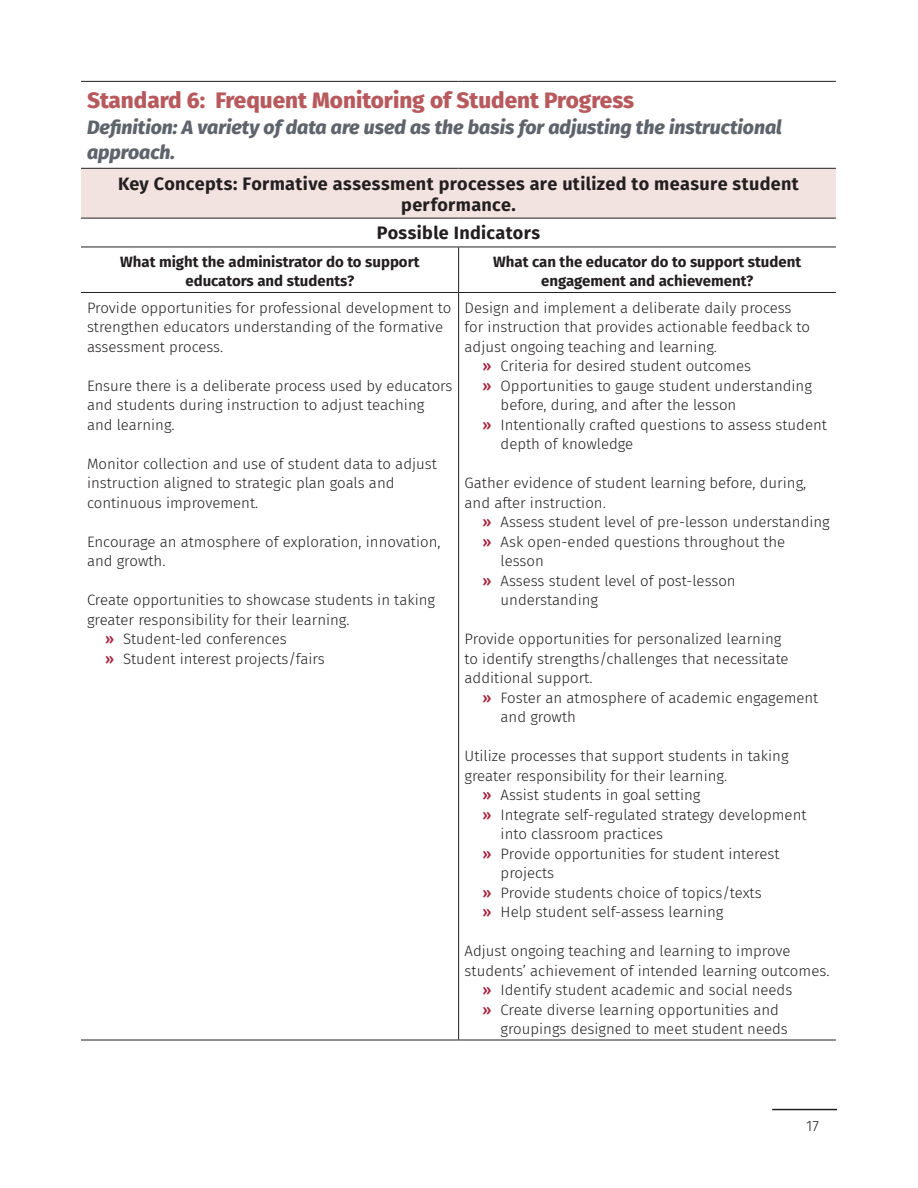
<style>
.page{position:relative;width:918px;height:1188px;background:#fff}
.page>*{position:absolute;margin:0;border:0;box-sizing:border-box;transform-origin:0 0}
.t1{font:800 22.5px "Fira Sans";color:#b85a5d}
.Definition{font:italic 800 19.5px/25.5px "Fira Sans";color:#5f636b}
.Key_Concept_and_Indi{font:700 18px/21px "Fira Sans";letter-spacing:.02em;color:#231f20;text-align:center}
.t2{font:300 15px/19.5px "Fira Sans";color:#231f20}
.t3{font:700 15px/19.5px "Fira Sans";color:#231f20;text-align:center}
.s1{font-weight:500;color:#a6233d}
</style>
<div class="page">
<hr style="left:772px;top:1109px;width:65px;height:1px;background:#231f20">
<div style="left:81px;top:168px;width:755px;height:50px;background:#f3e3e0"></div>
<hr style="left:81px;top:81px;width:378px;height:1px;background:#231f20">
<hr style="left:459px;top:81px;width:377px;height:1px;background:#231f20">
<hr style="left:81px;top:168px;width:378px;height:1px;background:#231f20">
<hr style="left:459px;top:168px;width:377px;height:1px;background:#231f20">
<hr style="left:81px;top:218px;width:378px;height:1px;background:#231f20">
<hr style="left:459px;top:218px;width:377px;height:1px;background:#231f20">
<hr style="left:81px;top:247px;width:378px;height:1px;background:#231f20">
<hr style="left:459px;top:247px;width:377px;height:1px;background:#231f20">
<hr style="left:458px;top:247px;width:1px;height:45px;background:#231f20">
<hr style="left:81px;top:292px;width:378px;height:1px;background:#231f20">
<hr style="left:459px;top:292px;width:377px;height:1px;background:#231f20">
<hr style="left:458px;top:293px;width:1px;height:747px;background:#231f20">
<hr style="left:81px;top:1040px;width:378px;height:1px;background:#231f20">
<hr style="left:459px;top:1040px;width:377px;height:1px;background:#231f20">
<p class="t1" style="left:87px;top:81px;width:549px">Standard 6: Frequent Monitoring of Student Progress</p>
<p class="Definition" style="left:87px;top:113px;width:696px">Definition: A variety of data are used as the basis for adjusting the instructional approach.</p>
<p class="Key_Concept_and_Indi" style="left:118px;top:172px;width:682px">Key Concepts: Formative assessment processes are utilized to measure student performance.</p>
<p class="Key_Concept_and_Indi" style="left:377px;top:221px;width:165px">Possible Indicators</p>
<p class="t3" style="left:120px;top:251px;width:301px">What might the administrator do to support educators and students?</p>
<p class="t3" style="left:493px;top:251px;width:309px">What can the educator do to support student engagement and achievement?</p>
<p class="t2" style="left:87px;top:297px;width:366px">Provide opportunities for professional development to strengthen educators understanding of the formative assessment process.</p>
<p class="t2" style="left:87px;top:375px;width:367px">Ensure there is a deliberate process used by educators and students during instruction to adjust teaching and learning.</p>
<p class="t2" style="left:87px;top:453px;width:351px">Monitor collection and use of student data to adjust instruction aligned to strategic plan goals and continuous improvement.</p>
<p class="t2" style="left:87px;top:531px;width:355px">Encourage an atmosphere of exploration, innovation, and growth.</p>
<p class="t2" style="left:87px;top:590px;width:350px">Create opportunities to showcase students in taking greater responsibility for their learning.</p>
<p class="t2" style="left:105px;top:629px;width:183px"><span class="s1">»</span> Student-led conferences</p>
<p class="t2" style="left:105px;top:648px;width:221px"><span class="s1">»</span> Student interest projects/fairs</p>
<p class="t2" style="left:465px;top:297px;width:347px">Design and implement a deliberate daily process for instruction that provides actionable feedback to adjust ongoing teaching and learning.</p>
<p class="t2" style="left:483px;top:356px;width:270px"><span class="s1">»</span> Criteria for desired student outcomes</p>
<p class="t2" style="left:501px;top:375px;width:313px;text-indent:-18px"><span class="s1">»</span> Opportunities to gauge student understanding before, during, and after the lesson</p>
<p class="t2" style="left:501px;top:414px;width:328px;text-indent:-18px"><span class="s1">»</span> Intentionally crafted questions to assess student depth of knowledge</p>
<p class="t2" style="left:465px;top:473px;width:343px">Gather evidence of student learning before, during, and after instruction.</p>
<p class="t2" style="left:483px;top:512px;width:349px"><span class="s1">»</span> Assess student level of pre-lesson understanding</p>
<p class="t2" style="left:501px;top:531px;width:286px;text-indent:-18px"><span class="s1">»</span> Ask open-ended questions throughout the lesson</p>
<p class="t2" style="left:501px;top:570px;width:237px;text-indent:-18px"><span class="s1">»</span> Assess student level of post-lesson understanding</p>
<p class="t2" style="left:465px;top:629px;width:326px">Provide opportunities for personalized learning to identify strengths/challenges that necessitate additional support.</p>
<p class="t2" style="left:501px;top:687px;width:319px;text-indent:-18px"><span class="s1">»</span> Foster an atmosphere of academic engagement and growth</p>
<p class="t2" style="left:465px;top:746px;width:325px">Utilize processes that support students in taking greater responsibility for their learning.</p>
<p class="t2" style="left:483px;top:785px;width:219px"><span class="s1">»</span> Assist students in goal setting</p>
<p class="t2" style="left:501px;top:804px;width:307px;text-indent:-18px"><span class="s1">»</span> Integrate self-regulated strategy development into classroom practices</p>
<p class="t2" style="left:501px;top:843px;width:280px;text-indent:-18px"><span class="s1">»</span> Provide opportunities for student interest projects</p>
<p class="t2" style="left:483px;top:882px;width:281px"><span class="s1">»</span> Provide students choice of topics/texts</p>
<p class="t2" style="left:483px;top:902px;width:242px"><span class="s1">»</span> Help student self-assess learning</p>
<p class="t2" style="left:465px;top:941px;width:366px">Adjust ongoing teaching and learning to improve students’ achievement of intended learning outcomes.</p>
<p class="t2" style="left:483px;top:980px;width:311px"><span class="s1">»</span> Identify student academic and social needs</p>
<p class="t2" style="left:501px;top:999px;width:289px;text-indent:-18px"><span class="s1">»</span> Create diverse learning opportunities and groupings designed to meet student needs</p>
<p class="t2" style="left:806px;top:1116px;width:14px">17</p>
</div>
